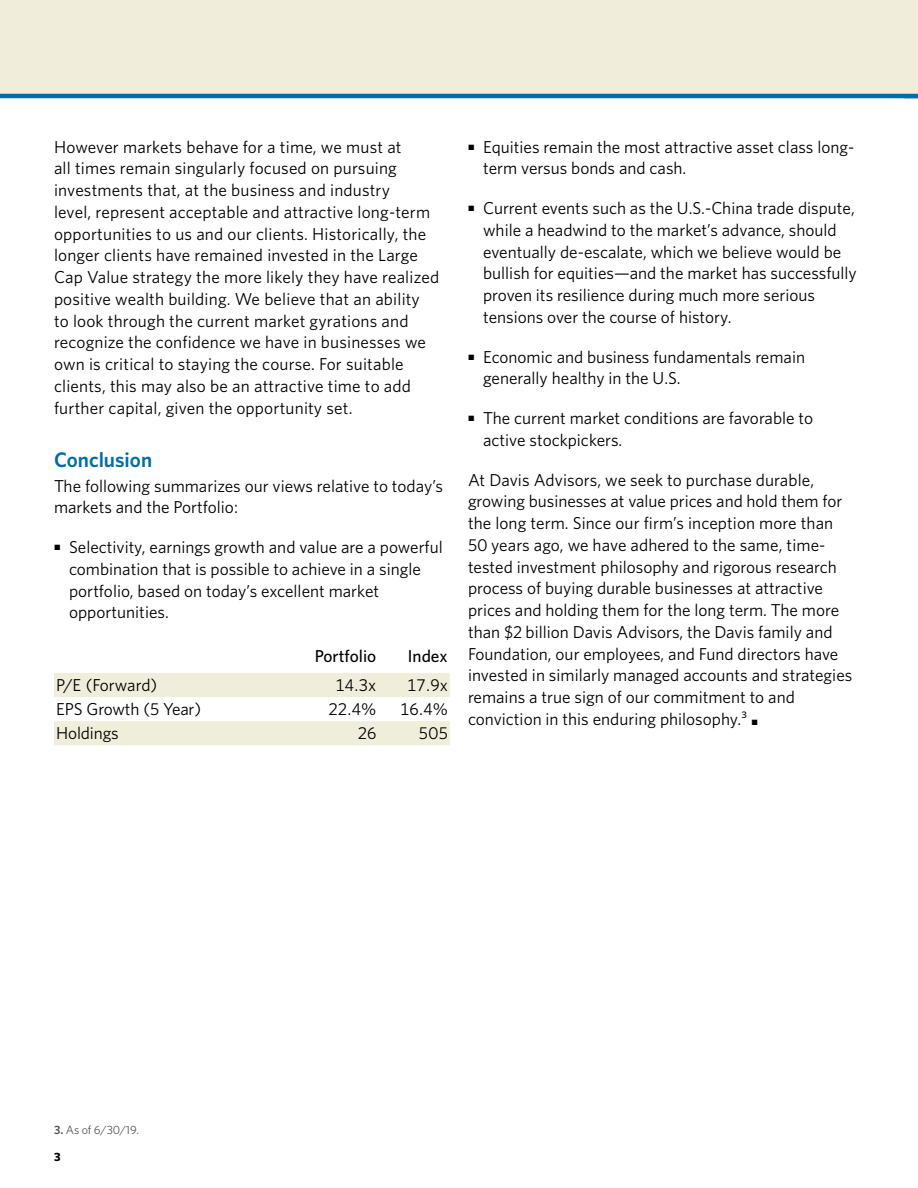
<style>
.page{position:relative;width:918px;height:1188px;background:#fff}
.page>*{position:absolute;margin:0;border:0;box-sizing:border-box;transform-origin:0 0}
.LC_Body{font:600 21px "Whitney";color:#006ea4}
.LC_Body-2{font:17.25px/21.8px "Whitney";color:#000}
.t1{font:500 17.25px "Whitney";color:#000}
.Footnote_first{font:12px "Whitney";color:#58595b}
.t2{font:700 12px "Whitney";color:#000}
.s1{font-family:"Mercury Text G1";font-size:8.7px}
.s2{font-weight:600}
</style>
<div class="page">
<div style="left:0;top:0;width:918px;height:94px;background:#f0eedb"></div>
<hr style="left:0;top:94px;width:918px;height:4px;background:#006ea4">
<svg style="left:54px;top:673px;width:396px;height:72px"></svg>
<p class="LC_Body-2" style="left:54px;top:135px;width:387px">However markets behave for a time, we must at<br>all times remain singularly focused on pursuing investments that, at the business and industry<br>level, represent acceptable and attractive long-term opportunities to us and our clients. Historically, the longer clients have remained invested in the Large Cap Value strategy the more likely they have realized positive wealth building. We believe that an ability<br>to look through the current market gyrations and recognize the confidence we have in businesses we own is critical to staying the course. For suitable clients, this may also be an attractive time to add further capital, given the opportunity set.</p>
<p class="LC_Body" style="left:54px;top:446px;width:100px">Conclusion</p>
<p class="LC_Body-2" style="left:54px;top:474px;width:391px">The following summarizes our views relative to today’s markets and the Portfolio:</p>
<p class="LC_Body-2" style="left:69px;top:536px;width:375px;text-indent:-15px"><sup>•</sup> Selectivity, earnings growth and value are a powerful combination that is possible to achieve in a single portfolio, based on today’s excellent market opportunities.</p>
<p class="t1" style="left:315px;top:645px;width:63px">Portfolio</p>
<p class="t1" style="left:408px;top:645px;width:41px">Index</p>
<p class="LC_Body-2" style="left:56px;top:673px;width:102px">P/E (Forward)</p>
<p class="LC_Body-2" style="left:336px;top:673px;width:42px">14.3x</p>
<p class="LC_Body-2" style="left:407px;top:673px;width:42px">17.9x</p>
<p class="LC_Body-2" style="left:56px;top:698px;width:146px">EPS Growth (5 Year)</p>
<p class="LC_Body-2" style="left:329px;top:698px;width:49px">22.4%</p>
<p class="LC_Body-2" style="left:400px;top:698px;width:49px">16.4%</p>
<p class="LC_Body-2" style="left:56px;top:722px;width:64px">Holdings</p>
<p class="LC_Body-2" style="left:358px;top:722px;width:20px">26</p>
<p class="LC_Body-2" style="left:419px;top:722px;width:31px">505</p>
<p class="LC_Body-2" style="left:483px;top:135px;width:373px;text-indent:-15px"><sup>•</sup> Equities remain the most attractive asset class long&shy;term versus bonds and cash.</p>
<p class="LC_Body-2" style="left:483px;top:197px;width:375px;text-indent:-15px"><sup>•</sup> Current events such as the U.S.-China trade dispute, while a headwind to the market’s advance, should eventually de-escalate, which we believe would be bullish for equities—and the market has successfully proven its resilience during much more serious tensions over the course of history.</p>
<p class="LC_Body-2" style="left:483px;top:345px;width:323px;text-indent:-15px"><sup>•</sup> Economic and business fundamentals remain generally healthy in the U.S.</p>
<p class="LC_Body-2" style="left:483px;top:407px;width:332px;text-indent:-15px"><sup>•</sup> The current market conditions are favorable to active stockpickers.</p>
<p class="LC_Body-2" style="left:468px;top:468px;width:386px">At Davis Advisors, we seek to purchase durable, growing businesses at value prices and hold them for the long term. Since our firm’s inception more than 50 years ago, we have adhered to the same, time&shy;tested investment philosophy and rigorous research process of buying durable businesses at attractive prices and holding them for the long term. The more than $2 billion Davis Advisors, the Davis family and Foundation, our employees, and Fund directors have invested in similarly managed accounts and strategies remains a true sign of our commitment to and conviction in this enduring philosophy.3 <span class="s1">•</span></p>
<p class="Footnote_first" style="left:54px;top:1122px;width:86px"><span class="s2">3.</span> As of 6/30/19.</p>
<p class="t2" style="left:54px;top:1149px;width:8px">3</p>
</div>
